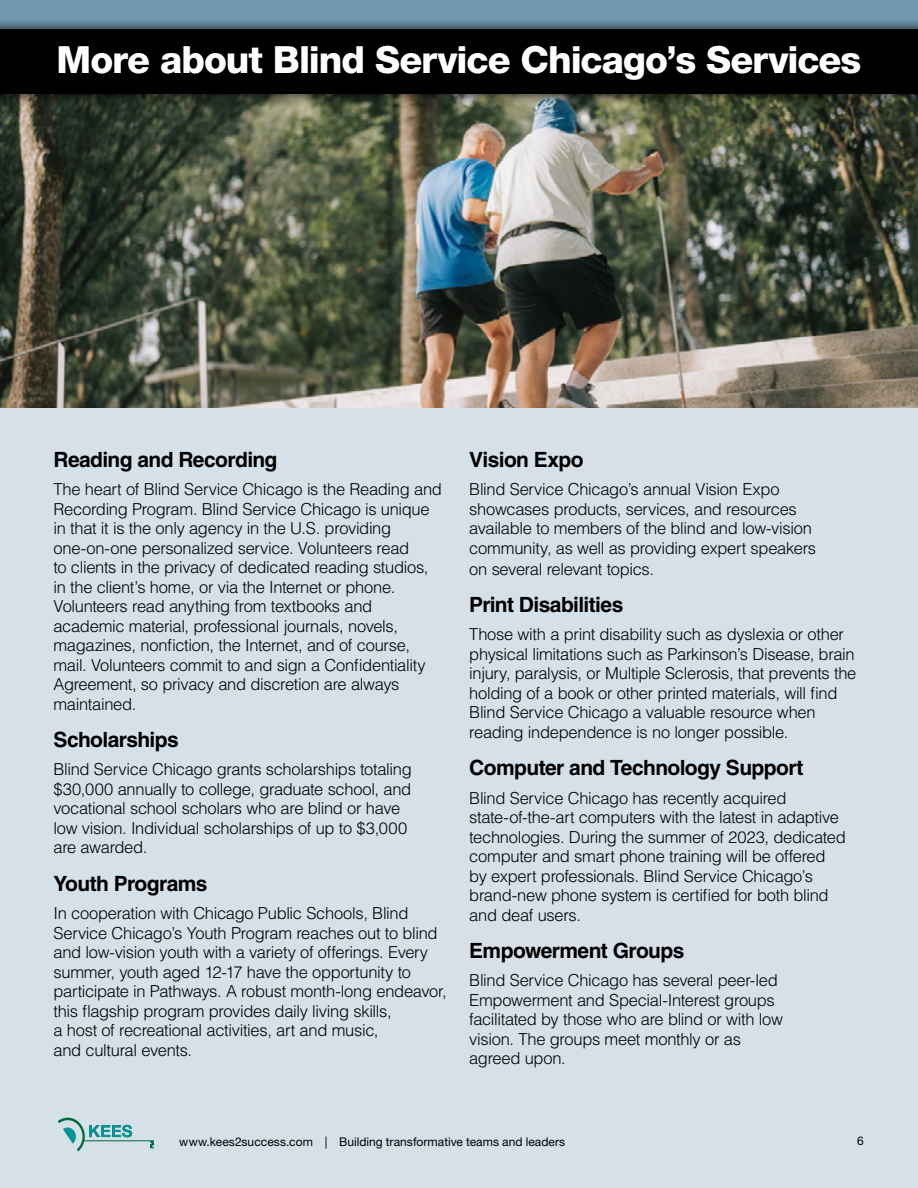
<style>
.page{position:relative;width:918px;height:1188px;background:#fff}
.page>*{position:absolute;margin:0;border:0;box-sizing:border-box;transform-origin:0 0}
.t1{font:800 37.5px "Helvetica Neue LT Std";letter-spacing:-.025em;color:#fff}
.t2{font:700 21px "Helvetica LT Std";letter-spacing:-.03em;color:#000}
.t3{font:300 16.5px/19.5px "Helvetica LT Std";letter-spacing:-.02em;color:#000}
.t4{font:12px "Helvetica Neue LT Std";letter-spacing:.005em;color:#000}
</style>
<div class="page">
<div style="left:0;top:329px;width:918px;height:859px;background:#d5e0e8"></div>
<svg style="left:58px;top:1118px;width:96px;height:33px"></svg>
<div style="left:0;top:0;width:918px;height:56px;background:#7399b1"></div>
<img style="left:0;top:107px;width:918px;height:300px">
<div style="left:0;top:17px;width:918px;height:90px;background:#000;opacity:.75"></div>
<div style="left:0;top:29px;width:918px;height:65px;background:#000"></div>
<h1 class="t1" style="left:57px;top:38px;width:806px">More about Blind Service Chicago’s Services</h1>
<p class="t2" style="left:53px;top:447px;width:226px">Reading and Recording</p>
<p class="t3" style="left:53px;top:480px;width:390px">The heart of Blind Service Chicago is the Reading and Recording Program. Blind Service Chicago is unique in that it is the only agency in the U.S. providing one-on-one personalized service. Volunteers read<br>to clients in the privacy of dedicated reading studios, in the client’s home, or via the Internet or phone.<br>Volunteers read anything from textbooks and academic material, professional journals, novels, magazines, nonfiction, the Internet, and of course, mail. Volunteers commit to and sign a Confidentiality Agreement, so privacy and discretion are always maintained.</p>
<p class="t2" style="left:53px;top:727px;width:127px">Scholarships</p>
<p class="t3" style="left:53px;top:760px;width:360px">Blind Service Chicago grants scholarships totaling $30,000 annually to college, graduate school, and vocational school scholars who are blind or have low vision. Individual scholarships of up to $3,000 are awarded.</p>
<p class="t2" style="left:53px;top:871px;width:156px">Youth Programs</p>
<p class="t3" style="left:53px;top:903px;width:395px">In cooperation with Chicago Public Schools, Blind Service Chicago’s Youth Program reaches out to blind and low-vision youth with a variety of offerings. Every summer, youth aged 12-17 have the opportunity to participate in Pathways. A robust month-long endeavor, this flagship program provides daily living skills,<br>a host of recreational activities, art and music,<br>and cultural events.</p>
<p class="t2" style="left:469px;top:447px;width:116px">Vision Expo</p>
<p class="t3" style="left:469px;top:480px;width:348px">Blind Service Chicago’s annual Vision Expo showcases products, services, and resources available to members of the blind and low-vision community, as well as providing expert speakers</p>
<p class="t3" style="left:469px;top:559px;width:186px">on several relevant topics.</p>
<p class="t2" style="left:469px;top:592px;width:156px">Print Disabilities</p>
<p class="t3" style="left:469px;top:625px;width:389px">Those with a print disability such as dyslexia or other physical limitations such as Parkinson’s Disease, brain injury, paralysis, or Multiple Sclerosis, that prevents the holding of a book or other printed materials, will find Blind Service Chicago a valuable resource when reading independence is no longer possible.</p>
<p class="t2" style="left:469px;top:755px;width:336px">Computer and Technology Support</p>
<p class="t3" style="left:469px;top:788px;width:378px">Blind Service Chicago has recently acquired state-of-the-art computers with the latest in adaptive technologies. During the summer of 2023, dedicated computer and smart phone training will be offered by expert professionals. Blind Service Chicago’s brand-new phone system is certified for both blind and deaf users.</p>
<p class="t2" style="left:469px;top:938px;width:217px">Empowerment Groups</p>
<p class="t3" style="left:469px;top:970px;width:315px">Blind Service Chicago has several peer-led Empowerment and Special-Interest groups facilitated by those who are blind or with low vision. The groups meet monthly or as agreed upon.</p>
<p class="t4" style="left:179px;top:1135px;width:388px">www.kees2success.com | Building transformative teams and leaders</p>
<p class="t4" style="left:857px;top:1134px;width:8px">6</p>
</div>
